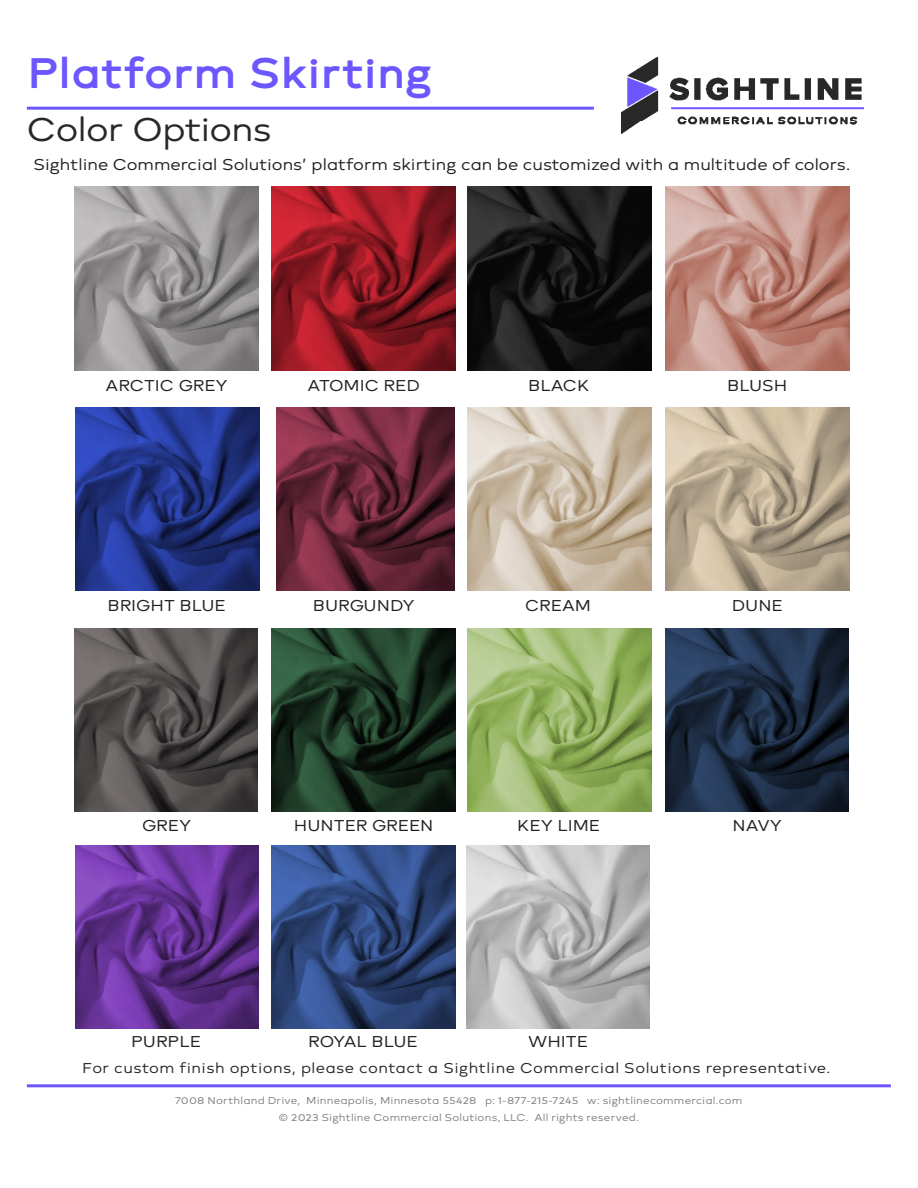
<style>
.page{position:relative;width:918px;height:1188px;background:#fff}
.page>*{position:absolute;margin:0;border:0;box-sizing:border-box;transform-origin:0 0}
.t1{font:700 45px "Brooklyn";letter-spacing:-.01em;color:#6c57ff}
.t2{font:34.5px "Brooklyn";letter-spacing:-.02em;color:#282828}
.Body_Copy{font:16.5px "Brooklyn";color:#231f20}
.t3{font:15px "Brooklyn";letter-spacing:.03em;color:#282828}
.t4{font:10.5px/16.6px "Brooklyn";letter-spacing:.015em;color:#7f7f7f;text-align:center}
</style>
<div class="page">
<hr style="left:27px;top:107px;width:567px;height:3px;background:#6c57ff">
<hr style="left:27px;top:1084px;width:864px;height:3px;background:#6c57ff">
<img style="left:621px;top:57px;width:243px;height:76px">
<img style="left:272px;top:186px;width:184px;height:184px">
<img style="left:75px;top:186px;width:184px;height:184px">
<img style="left:468px;top:186px;width:184px;height:184px">
<img style="left:665px;top:186px;width:184px;height:184px">
<img style="left:76px;top:407px;width:183px;height:183px">
<img style="left:276px;top:407px;width:178px;height:183px">
<img style="left:468px;top:407px;width:184px;height:183px">
<img style="left:665px;top:407px;width:184px;height:183px">
<img style="left:75px;top:628px;width:183px;height:183px">
<img style="left:272px;top:628px;width:183px;height:183px">
<img style="left:468px;top:628px;width:184px;height:183px">
<img style="left:665px;top:628px;width:183px;height:183px">
<img style="left:467px;top:846px;width:182px;height:183px">
<img style="left:75px;top:846px;width:183px;height:182px">
<img style="left:272px;top:846px;width:183px;height:182px">
<h1 class="t1" style="left:27px;top:52px;width:408px">Platform Skirting</h1>
<h2 class="t2" style="left:27px;top:113px;width:246px">Color Options</h2>
<p class="Body_Copy" style="left:33px;top:156px;width:819px">Sightline Commercial Solutions’ platform skirting can be customized with a multitude of colors.</p>
<p class="Body_Copy" style="left:106px;top:377px;width:124px">ARCTIC GREY</p>
<p class="Body_Copy" style="left:308px;top:377px;width:114px">ATOMIC RED</p>
<p class="Body_Copy" style="left:528px;top:377px;width:63px">BLACK</p>
<p class="Body_Copy" style="left:727px;top:377px;width:62px">BLUSH</p>
<p class="Body_Copy" style="left:108px;top:597px;width:120px">BRIGHT BLUE</p>
<p class="Body_Copy" style="left:313px;top:597px;width:103px">BURGUNDY</p>
<p class="Body_Copy" style="left:525px;top:597px;width:68px">CREAM</p>
<p class="Body_Copy" style="left:732px;top:597px;width:53px">DUNE</p>
<p class="Body_Copy" style="left:142px;top:818px;width:51px">GREY</p>
<p class="Body_Copy" style="left:294px;top:818px;width:141px">HUNTER GREEN</p>
<p class="Body_Copy" style="left:517px;top:818px;width:85px">KEY LIME</p>
<p class="Body_Copy" style="left:733px;top:818px;width:51px">NAVY</p>
<p class="Body_Copy" style="left:131px;top:1034px;width:71px">PURPLE</p>
<p class="Body_Copy" style="left:308px;top:1034px;width:111px">ROYAL BLUE</p>
<p class="Body_Copy" style="left:528px;top:1034px;width:61px">WHITE</p>
<p class="t3" style="left:82px;top:1061px;width:750px">For custom finish options, please contact a Sightline Commercial Solutions representative.</p>
<p class="t4" style="left:175px;top:1093px;width:569px">7008 Northland Drive, Minneapolis, Minnesota 55428 p: 1-877-215-7245 w: sightlinecommercial.com © 2023 Sightline Commercial Solutions, LLC. All rights reserved.</p>
</div>
